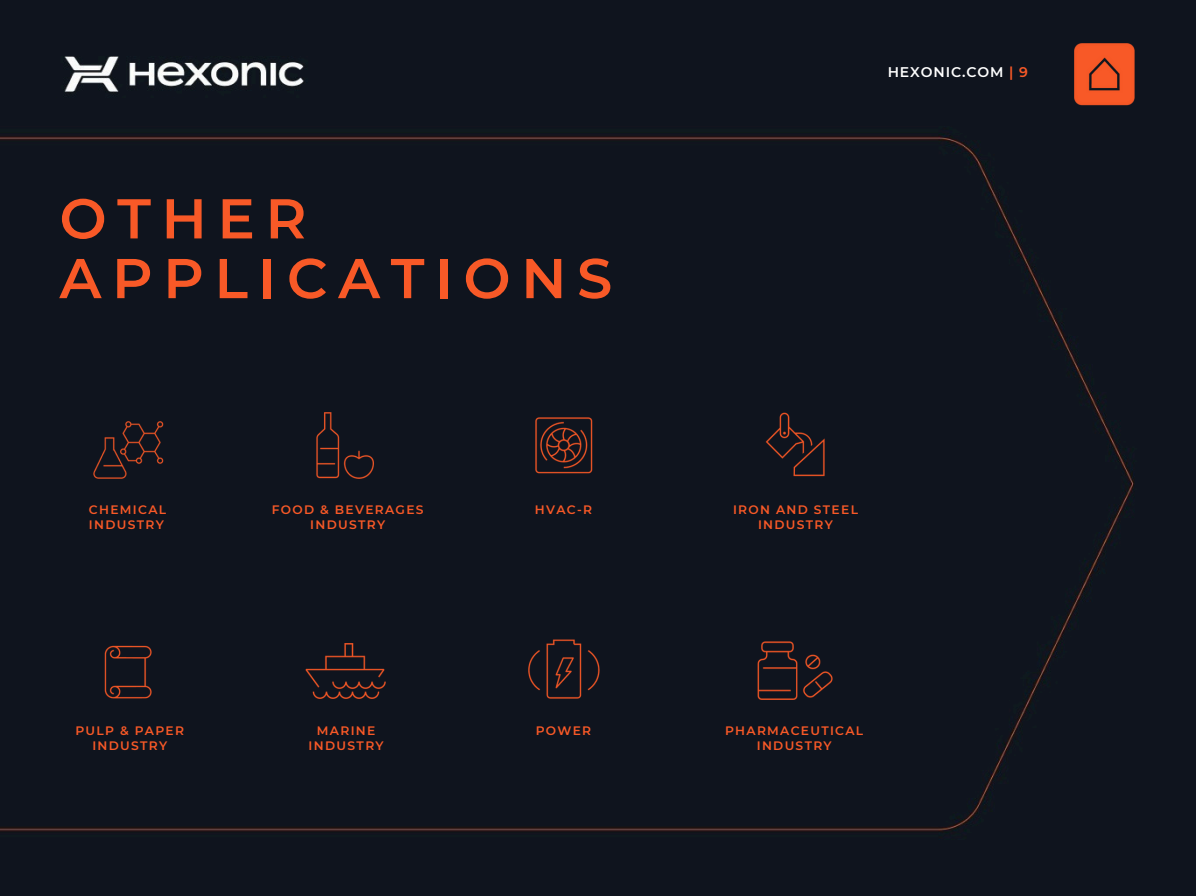
<style>
.page{position:relative;width:1196px;height:896px;background:#fff}
.page>*{position:absolute;margin:0;border:0;box-sizing:border-box;transform-origin:0 0}
.t1{font:600 56px/59.7px "Montserrat";letter-spacing:.19em;color:#f85927}
.t2{font:600 14px "Montserrat";letter-spacing:.065em;color:#fff}
.t3{font:600 12.25px/14.4px "Montserrat";letter-spacing:.105em;color:#f85927;text-align:center}
.s1{color:#f85927}
</style>
<div class="page">
<div style="left:0;top:0;width:1195px;height:896px;background:#0f141e"></div>
<img style="left:1074px;top:43px;width:59px;height:63px">
<img style="left:316px;top:412px;width:58px;height:66px">
<img style="left:757px;top:642px;width:75px;height:57px">
<img style="left:528px;top:639px;width:71px;height:60px">
<img style="left:305px;top:643px;width:80px;height:56px">
<img style="left:105px;top:645px;width:46px;height:54px">
<img style="left:765px;top:412px;width:58px;height:64px">
<img style="left:536px;top:417px;width:56px;height:57px">
<img style="left:93px;top:421px;width:70px;height:57px">
<h2 class="t1" style="left:59px;top:188px;width:554px">OTHER<br>APPLICATIONS</h2>
<p class="t2" style="left:887px;top:64px;width:142px">HEXONIC.COM <span class="s1">| 9</span></p>
<p class="t3" style="left:89px;top:503px;width:79px;text-align:left">CHEMICAL<br>INDUSTRY</p>
<p class="t3" style="left:272px;top:503px;width:153px">FOOD &amp; BEVERAGES<br>INDUSTRY</p>
<p class="t3" style="left:534px;top:503px;width:59px">HVAC-R</p>
<p class="t3" style="left:732px;top:503px;width:126px">IRON AND STEEL</p>
<p class="t3" style="left:757px;top:517px;width:76px">INDUSTRY</p>
<h1 class="t3" style="left:75px;top:723px;width:110px">PULP &amp; PAPER<br>INDUSTRY</h1>
<p class="t3" style="left:308px;top:723px;width:77px">MARINE<br>INDUSTRY</p>
<p class="t3" style="left:535px;top:724px;width:57px">POWER</p>
<p class="t3" style="left:725px;top:723px;width:140px">PHARMACEUTICAL</p>
<p class="t3" style="left:756px;top:738px;width:76px">INDUSTRY</p>
</div>
